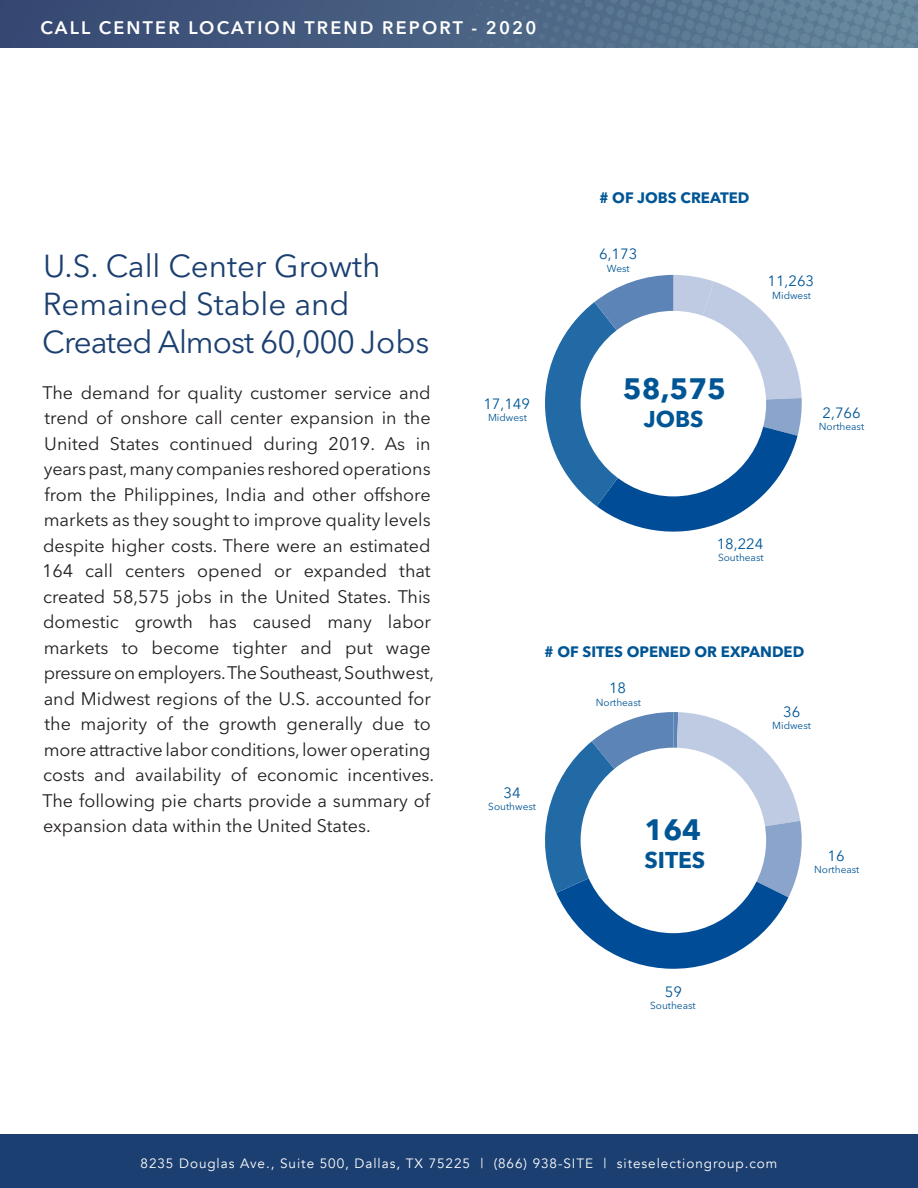
<style>
.page{position:relative;width:918px;height:1188px;background:#fff}
.page>*{position:absolute;margin:0;border:0;box-sizing:border-box;transform-origin:0 0}
.Sub_Section_Heading{font:31.5px/37.8px "Avenir Next LT Pro";color:#1b3f70}
.Sub_Section_Heading-2{font:700 29.25px "Avenir Next LT Pro";color:#005595}
.Sub_Section_Heading-3{font:700 22.65px "Avenir Next LT Pro";color:#005595}
.Body{font:18px/25.5px "Avenir Next LT Pro";color:#231f20}
.t1{font:600 18px "Avenir Next LT Pro";letter-spacing:.12em;color:#fff}
.Sub_Section_Heading-4{font:700 15px "Avenir Next LT Pro";color:#005595}
.Sub_Section_Heading-5{font:14.85px "Avenir Next LT Pro";color:#005595}
.t2{font:13.5px "Avenir";letter-spacing:.07em;color:#fff}
.Sub_Section_Heading-6{font:10.05px "Avenir Next LT Pro";color:#005595}
</style>
<div class="page">
<div style="left:0;top:1134px;width:918px;height:54px;background:#1b3f70"></div>
<img style="left:0;top:0;width:918px;height:47px">
<svg style="left:545px;top:712px;width:257px;height:257px"></svg>
<svg style="left:545px;top:275px;width:257px;height:257px"></svg>
<div style="left:581px;top:311px;width:185px;height:185px;background:#fff;border-radius:50%"></div>
<div style="left:581px;top:748px;width:185px;height:185px;background:#fff;border-radius:50%"></div>
<p class="t1" style="left:40px;top:17px;width:497px">CALL CENTER LOCATION TREND REPORT - 2020</p>
<p class="Sub_Section_Heading" style="left:42px;top:247px;width:389px">U.S. Call Center Growth<br>Remained Stable and<br>Created Almost 60,000 Jobs</p>
<p class="Body" style="left:42px;top:380px;width:394px">The demand for quality customer service and trend of onshore call center expansion in the United States continued during 2019. As in years past, many companies reshored operations from the Philippines, India and other offshore markets as they sought to improve quality levels despite higher costs. There were an estimated 164 call centers opened or expanded that created 58,575 jobs in the United States. This domestic growth has caused many labor markets to become tighter and put wage pressure on employers. The Southeast, Southwest, and Midwest regions of the U.S. accounted for the majority of the growth generally due to more attractive labor conditions, lower operating costs and availability of economic incentives.<br>The following pie charts provide a summary of expansion data within the United States.</p>
<p class="Sub_Section_Heading-5" style="left:483px;top:395px;width:48px">17,149</p>
<p class="Sub_Section_Heading-6" style="left:488px;top:412px;width:40px">Midwest</p>
<p class="Sub_Section_Heading-4" style="left:600px;top:188px;width:152px"># OF JOBS CREATED</p>
<p class="Sub_Section_Heading-5" style="left:599px;top:245px;width:40px">6,173</p>
<p class="Sub_Section_Heading-6" style="left:607px;top:262px;width:24px">West</p>
<p class="Sub_Section_Heading-5" style="left:767px;top:272px;width:48px">11,263</p>
<p class="Sub_Section_Heading-6" style="left:772px;top:289px;width:40px">Midwest</p>
<p class="Sub_Section_Heading-2" style="left:623px;top:370px;width:105px">58,575</p>
<p class="Sub_Section_Heading-3" style="left:644px;top:405px;width:61px">JOBS</p>
<p class="Sub_Section_Heading-5" style="left:823px;top:404px;width:40px">2,766</p>
<p class="Sub_Section_Heading-6" style="left:819px;top:421px;width:47px">Northeast</p>
<p class="Sub_Section_Heading-5" style="left:717px;top:535px;width:48px">18,224</p>
<p class="Sub_Section_Heading-6" style="left:718px;top:552px;width:47px">Southeast</p>
<p class="Sub_Section_Heading-4" style="left:545px;top:643px;width:261px"># OF SITES OPENED OR EXPANDED</p>
<p class="Sub_Section_Heading-5" style="left:609px;top:679px;width:19px">18</p>
<p class="Sub_Section_Heading-6" style="left:596px;top:696px;width:47px">Northeast</p>
<p class="Sub_Section_Heading-5" style="left:783px;top:703px;width:19px">36</p>
<p class="Sub_Section_Heading-6" style="left:772px;top:720px;width:40px">Midwest</p>
<p class="Sub_Section_Heading-5" style="left:504px;top:783px;width:19px">34</p>
<p class="Sub_Section_Heading-6" style="left:488px;top:800px;width:49px">Southwest</p>
<p class="Sub_Section_Heading-2" style="left:644px;top:811px;width:58px">164</p>
<p class="Sub_Section_Heading-3" style="left:644px;top:846px;width:63px">SITES</p>
<p class="Sub_Section_Heading-5" style="left:828px;top:847px;width:19px">16</p>
<p class="Sub_Section_Heading-6" style="left:814px;top:864px;width:47px">Northeast</p>
<p class="Sub_Section_Heading-5" style="left:665px;top:983px;width:19px">59</p>
<p class="Sub_Section_Heading-6" style="left:650px;top:1000px;width:47px">Southeast</p>
<p class="t2" style="left:141px;top:1155px;width:638px">8235 Douglas Ave., Suite 500, Dallas, TX 75225 | (866) 938-SITE | siteselectiongroup.com</p>
</div>
